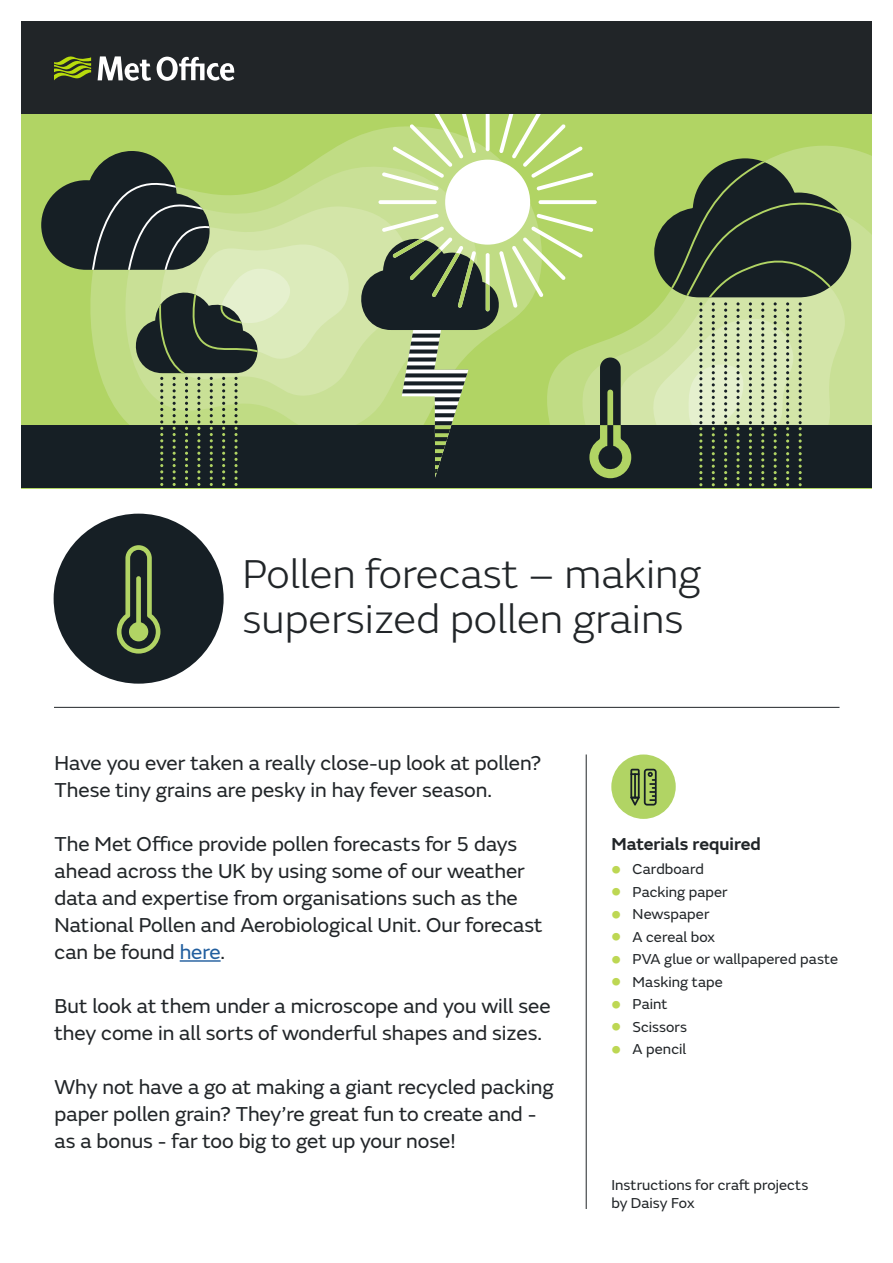
<style>
.page{position:relative;width:893px;height:1263px;background:#fff}
.page>*{position:absolute;margin:0;border:0;box-sizing:border-box;transform-origin:0 0}
.MO_DIY_Activity_titl{font:300 42px/45px "FS Emeric";color:#212528}
.MO_DIY_Activity_stan{font:21px/27px "FS Emeric";color:#212528}
.MO_Lesson_plan_small{font:600 18px "FS Emeric";letter-spacing:-.005em;color:#212528}
.MO_Lesson_plan_body{font:15px/18px "FS Emeric";letter-spacing:.005em;color:#212528}
.s1{color:#215e9e}
.s2{font-family:"Arial";font-weight:700;font-size:27px;color:#bdd753}
</style>
<div class="page">
<div style="left:21px;top:21px;width:851px;height:95px;background:#212528"></div>
<svg style="left:98px;top:56px;width:137px;height:25px"></svg>
<svg style="left:54px;top:56px;width:37px;height:24px"></svg>
<hr style="left:54px;top:707px;width:785px;height:1px;background:#212528">
<hr style="left:586px;top:754px;width:1px;height:455px;background:#212528">
<hr style="left:180px;top:960px;width:41px;height:2px;background:#215e9e">
<div style="left:21px;top:114px;width:851px;height:374px;background:#b1d464"></div>
<svg style="left:851px;top:198px;width:21px;height:227px;fill:#c9e096"></svg>
<div style="left:21px;top:425px;width:851px;height:63px;background:#161f25"></div>
<svg style="left:41px;top:114px;width:810px;height:372px"></svg>
<div style="left:54px;top:514px;width:170px;height:170px;background:#161f25;border-radius:50%"></div>
<svg style="left:117px;top:545px;width:43px;height:109px"></svg>
<div style="left:136px;top:576px;width:5px;height:50px;background:#b1d464;border-radius:2px"></div>
<div style="left:611px;top:754px;width:65px;height:65px;background:#b1d464;border-radius:50%"></div>
<svg style="left:630px;top:769px;width:27px;height:36px"></svg>
<p class="MO_DIY_Activity_titl" style="left:242px;top:550px;width:460px">Pollen forecast – making supersized pollen grains</p>
<p class="MO_DIY_Activity_stan" style="left:55px;top:748px;width:488px">Have you ever taken a really close-up look at pollen?<br>These tiny grains are pesky in hay fever season.</p>
<p class="MO_DIY_Activity_stan" style="left:55px;top:829px;width:490px">The Met Office provide pollen forecasts for 5 days ahead across the UK by using some of our weather data and expertise from organisations such as the National Pollen and Aerobiological Unit. Our forecast can be found <span class="s1">here</span>.</p>
<p class="MO_DIY_Activity_stan" style="left:55px;top:991px;width:498px">But look at them under a microscope and you will see they come in all sorts of wonderful shapes and sizes.</p>
<p class="MO_DIY_Activity_stan" style="left:55px;top:1072px;width:501px">Why not have a go at making a giant recycled packing paper pollen grain? They’re great fun to create and - as a bonus - far too big to get up your nose!</p>
<p class="MO_Lesson_plan_small" style="left:611px;top:830px;width:151px">Materials required</p>
<p class="MO_Lesson_plan_body" style="left:611px;top:859px;width:94px"><span class="s2">•</span> Cardboard</p>
<p class="MO_Lesson_plan_body" style="left:611px;top:882px;width:118px"><span class="s2">•</span> Packing paper</p>
<p class="MO_Lesson_plan_body" style="left:611px;top:904px;width:100px"><span class="s2">•</span> Newspaper</p>
<p class="MO_Lesson_plan_body" style="left:611px;top:927px;width:105px"><span class="s2">•</span> A cereal box</p>
<p class="MO_Lesson_plan_body" style="left:611px;top:949px;width:228px"><span class="s2">•</span> PVA glue or wallpapered paste</p>
<p class="MO_Lesson_plan_body" style="left:611px;top:972px;width:113px"><span class="s2">•</span> Masking tape</p>
<p class="MO_Lesson_plan_body" style="left:611px;top:994px;width:58px"><span class="s2">•</span> Paint</p>
<p class="MO_Lesson_plan_body" style="left:611px;top:1017px;width:77px"><span class="s2">•</span> Scissors</p>
<p class="MO_Lesson_plan_body" style="left:611px;top:1039px;width:76px"><span class="s2">•</span> A pencil</p>
<p class="MO_Lesson_plan_body" style="left:611px;top:1175px;width:199px">Instructions for craft projects by Daisy Fox</p>
</div>
